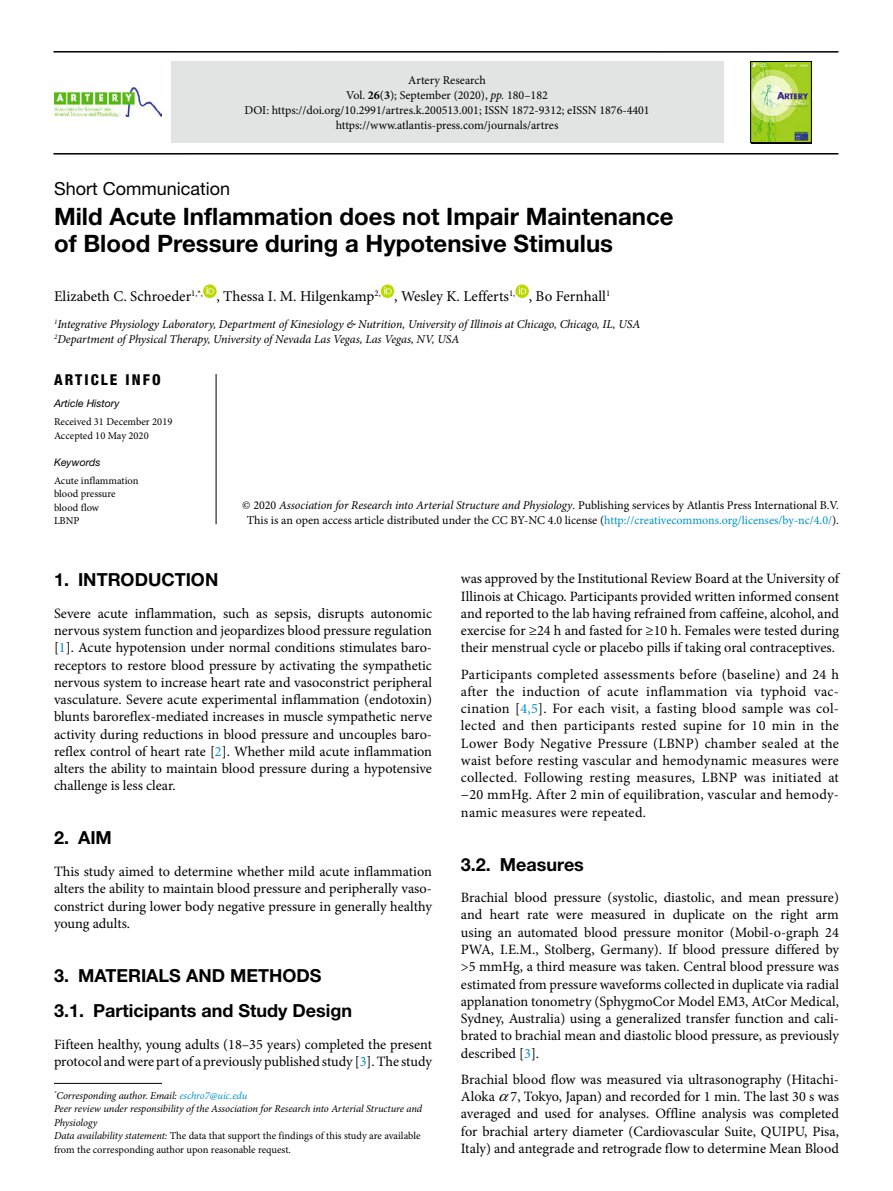
<style>
.page{position:relative;width:893px;height:1191px;background:#fff}
.page>*{position:absolute;margin:0;border:0;box-sizing:border-box;transform-origin:0 0}
.article_title{font:700 24px/27px "Helvetica Neue LT Std";color:#000}
.head-1{font:700 18px "Helvetica Neue LT Std";color:#000}
.head-1-2_stack{font:700 18px "Helvetica Neue LT Std";color:#000}
.article_type{font:18px "Helvetica Neue LT Std";color:#000}
.head-2{font:700 18px "Helvetica Neue LT Std";color:#000}
.author_name{font:15px "Minion Pro";color:#000}
.article_info{font:800 condensed 15px "Helvetica Neue LT Std";letter-spacing:.14em;color:#000}
.para-1{font:14.25px/17.2px "Minion Pro";letter-spacing:-.005em;color:#000;text-align:justify}
.para-2{font:14.25px/17.2px "Minion Pro";letter-spacing:.005em;color:#000;text-align:justify}
.copyright{font:12px/15px "Minion Pro";color:#000;text-align:center}
.author-affil{font:italic 12px "Minion Pro";letter-spacing:-.005em;color:#000}
.corres_author{font:italic 10.5px/13.5px "Minion Pro";letter-spacing:-.01em;color:#000}
.keywords_text{font:10.5px/13.5px "Minion Pro";color:#000}
.article_history{font:10.5px "Minion Pro";color:#000}
.keywords{font:italic 10.5px "Helvetica Neue LT Std";color:#000}
.s1{font-weight:700}
.s2{font-style:italic}
.s3{color:#0093ca}
.s4{font-style:normal}
</style>
<div class="page">
<hr style="left:53px;top:51px;width:785px;height:2px;background:#000">
<hr style="left:53px;top:153px;width:785px;height:1px;background:#000">
<div style="left:171px;top:62px;width:552px;height:81px;background:#e2e3e3"></div>
<svg style="left:203px;top:284px;width:13px;height:14px"></svg>
<svg style="left:207px;top:287px;width:7px;height:7px"></svg>
<svg style="left:381px;top:284px;width:13px;height:14px"></svg>
<svg style="left:384px;top:287px;width:8px;height:7px"></svg>
<svg style="left:515px;top:284px;width:14px;height:14px"></svg>
<svg style="left:519px;top:287px;width:7px;height:7px"></svg>
<hr style="left:216px;top:374px;width:1px;height:150px;background:#000">
<hr style="left:54px;top:1083px;width:108px;height:1px;background:#000">
<img style="left:54px;top:88px;width:108px;height:28px">
<img style="left:753px;top:63px;width:56px;height:78px">
<div style="left:751px;top:61px;width:60px;height:82px;border:1px solid #000"></div>
<p class="copyright" style="left:346px;top:73px;width:203px">Artery Research<br>Vol. <span class="s1">26</span>(<span class="s1">3</span>); September (2020), <span class="s2">pp.</span> 180–182</p>
<p class="copyright" style="left:244px;top:103px;width:407px">DOI: https://doi.org/10.2991/artres.k.200513.001; ISSN 1872-9312; eISSN 1876-4401 https://www.atlantis-press.com/journals/artres</p>
<p class="article_type" style="left:54px;top:178px;width:178px">Short Communication</p>
<p class="article_title" style="left:54px;top:202px;width:621px">Mild Acute Inflammation does not Impair Maintenance of Blood Pressure during a Hypotensive Stimulus</p>
<p class="author_name" style="left:54px;top:286px;width:558px">Elizabeth C. Schroeder<sup>1,*,</sup> , Thessa I. M. Hilgenkamp<sup>2,</sup> , Wesley K. Lefferts<sup>1,</sup> , Bo Fernhall<sup>1</sup></p>
<p class="author-affil" style="left:54px;top:316px;width:588px"><sup>1</sup>Integrative Physiology Laboratory, Department of Kinesiology &amp; Nutrition, University of Illinois at Chicago, Chicago, IL, USA</p>
<p class="author-affil" style="left:54px;top:331px;width:407px"><sup>2</sup>Department of Physical Therapy, University of Nevada Las Vegas, Las Vegas, NV, USA</p>
<p class="article_info" style="left:54px;top:370px;width:108px">ARTICLE INFO</p>
<p class="keywords" style="left:54px;top:397px;width:67px">Article History</p>
<p class="article_history" style="left:54px;top:415px;width:120px">Received 31 December 2019</p>
<p class="article_history" style="left:54px;top:428px;width:96px">Accepted 10 May 2020</p>
<p class="keywords" style="left:54px;top:456px;width:48px">Keywords</p>
<p class="keywords_text" style="left:54px;top:474px;width:86px">Acute inflammation</p>
<p class="keywords_text" style="left:54px;top:487px;width:63px">blood pressure blood flow<br>LBNP</p>
<p class="copyright" style="left:242px;top:498px;width:598px">© 2020 <span class="s2">Association for Research into Arterial Structure and Physiology</span>. Publishing services by Atlantis Press International B.V.<br>This is an open access article distributed under the CC BY-NC 4.0 license (<span class="s3">http://creativecommons.org/licenses/by-nc/4.0/</span>).</p>
<p class="head-1" style="left:54px;top:569px;width:166px">1. INTRODUCTION</p>
<p class="para-1" style="left:54px;top:605px;width:380px">Severe acute inflammation, such as sepsis, disrupts autonomic nervous system function and jeopardizes blood pressure regulation [<span class="s3">1</span>]. Acute hypotension under normal conditions stimulates baro&shy;receptors to restore blood pressure by activating the sympathetic nervous system to increase heart rate and vasoconstrict peripheral vasculature. Severe acute experimental inflammation (endotoxin) blunts baroreflex-mediated increases in muscle sympathetic nerve activity during reductions in blood pressure and uncouples baro&shy;reflex control of heart rate [<span class="s3">2</span>]. Whether mild acute inflammation alters the ability to maintain blood pressure during a hypotensive challenge is less clear.</p>
<p class="head-1" style="left:54px;top:827px;width:59px">2. AIM</p>
<p class="para-1" style="left:54px;top:863px;width:379px">This study aimed to determine whether mild acute inflammation alters the ability to maintain blood pressure and peripherally vaso&shy;constrict during lower body negative pressure in generally healthy young adults.</p>
<p class="head-1" style="left:54px;top:964px;width:269px">3. MATERIALS AND METHODS</p>
<p class="head-1-2_stack" style="left:54px;top:999px;width:300px">3.1. Participants and Study Design</p>
<p class="para-1" style="left:54px;top:1035px;width:380px">Fifteen healthy, young adults (18–35 years) completed the present protocol and were part of a previously published study [<span class="s3">3</span>]. The study</p>
<p class="corres_author" style="left:54px;top:1088px;width:370px"><sup>*</sup>Corresponding author. Email: <span class="s3">eschro7@uic.edu<br></span>Peer review under responsibility of the Association for Research into Arterial Structure and Physiology<br>Data availability statement: <span class="s4">The data that support the findings of this study are available from the corresponding author upon reasonable request.</span></p>
<p class="para-1" style="left:461px;top:570px;width:380px">was approved by the Institutional Review Board at the University of Illinois at Chicago. Participants provided written informed consent and reported to the lab having refrained from caffeine, alcohol, and exercise for ≥24 h and fasted for ≥10 h. Females were tested during their menstrual cycle or placebo pills if taking oral contraceptives.</p>
<p class="para-2" style="left:461px;top:665px;width:380px">Participants completed assessments before (baseline) and 24 h after the induction of acute inflammation via typhoid vac&shy;cination [<span class="s3">4,5</span>]. For each visit, a fasting blood sample was col&shy;lected and then participants rested supine for 10 min in the Lower Body Negative Pressure (LBNP) chamber sealed at the waist before resting vascular and hemodynamic measures were collected. Following resting measures, LBNP was initiated at −20 mmHg. After 2 min of equilibration, vascular and hemody&shy;namic measures were repeated.</p>
<p class="head-2" style="left:461px;top:853px;width:125px">3.2. Measures</p>
<p class="para-1" style="left:461px;top:889px;width:380px">Brachial blood pressure (systolic, diastolic, and mean pressure) and heart rate were measured in duplicate on the right arm using an automated blood pressure monitor (Mobil-o-graph 24<br>PWA, I.E.M., Stolberg, Germany). If blood pressure differed by &gt;5 mmHg, a third measure was taken. Central blood pressure was estimated from pressure waveforms collected in duplicate via radial applanation tonometry (SphygmoCor Model EM3, AtCor Medical, Sydney, Australia) using a generalized transfer function and cali&shy;brated to brachial mean and diastolic blood pressure, as previously described [<span class="s3">3</span>].</p>
<p class="para-2" style="left:461px;top:1070px;width:380px">Brachial blood flow was measured via ultrasonography (Hitachi-Aloka 7, Tokyo, Japan) and recorded for 1 min. The last 30 s was averaged and used for analyses. Offline analysis was completed for brachial artery diameter (Cardiovascular Suite, QUIPU, Pisa, Italy) and antegrade and retrograde flow to determine Mean Blood</p>
</div>
